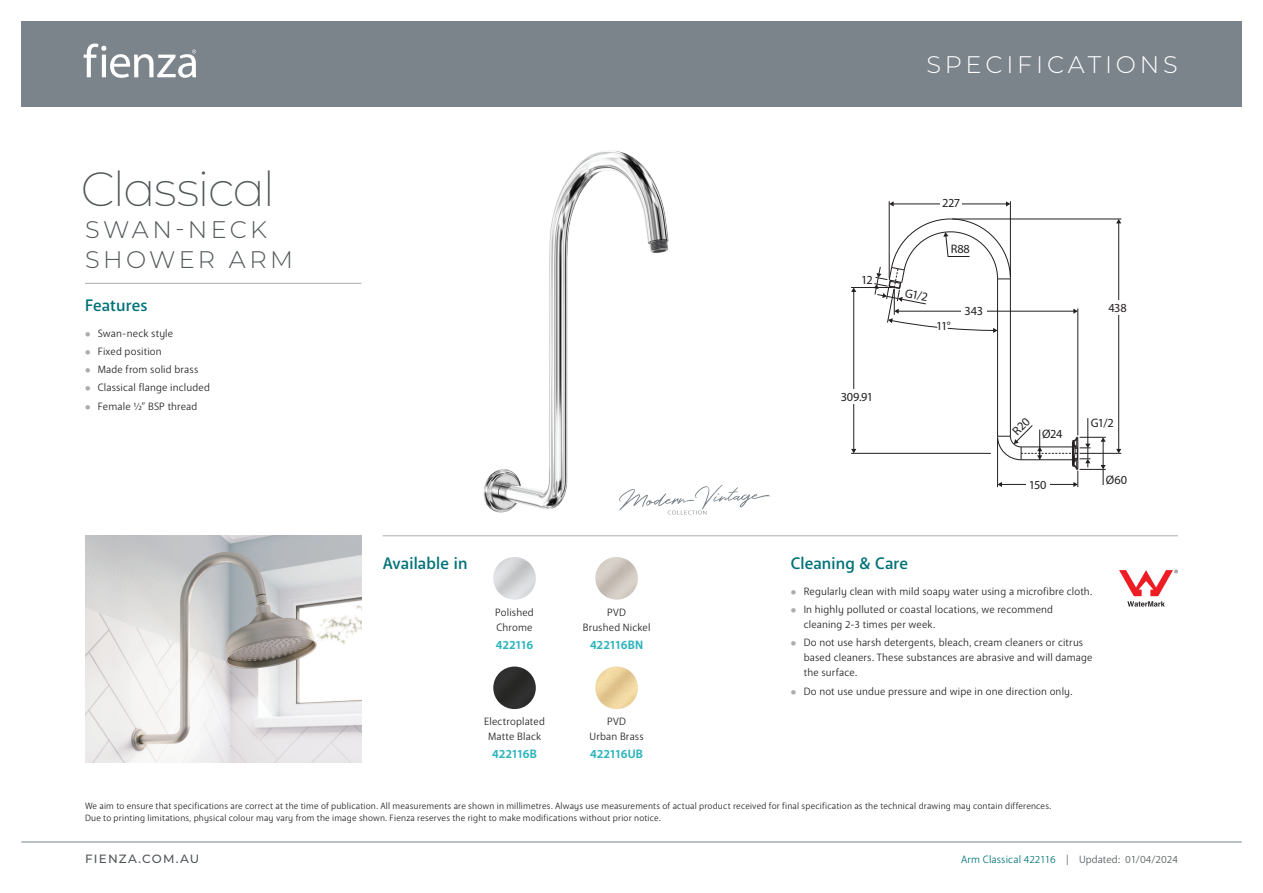
<style>
.page{position:relative;width:1263px;height:893px;background:#fff}
.page>*{position:absolute;margin:0;border:0;box-sizing:border-box;transform-origin:0 0}
.t1{font:200 48px "Montserrat";letter-spacing:-.035em;color:#525759}
.t2{font:300 24px/30px "Montserrat";letter-spacing:.135em;color:#525759}
.t3{font:300 24px "Montserrat";letter-spacing:.16em;color:#fff}
.t4{font:500 16.5px "Anago";letter-spacing:.005em;color:#007277}
.t5{font:12.3px "Myriad Pro";letter-spacing:-.025em;color:#231f20}
.t6{font:700 12px "Anago";letter-spacing:-.015em;color:#2eb5bc}
.t7{font:500 12px "Montserrat";letter-spacing:.1em;color:#525759}
.t8{font:10.5px/15px "Anago";letter-spacing:.01em;color:#231f20}
.t9{font:10.5px "Anago";color:#525759}
.t10{font:9px/12px "Anago";letter-spacing:.015em;color:#231f20}
.s1{font-weight:500;font-size:7.5px;color:#a9adb1}
.s2{color:#007277}
</style>
<div class="page">
<hr style="left:997px;top:279px;width:1px;height:157px;background:#231f20">
<hr style="left:1010px;top:279px;width:1px;height:157px;background:#231f20">
<hr style="left:851px;top:453px;width:140px;height:1px;background:#231f20">
<hr style="left:898px;top:311px;width:176px;height:1px;background:#231f20">
<svg style="left:1073px;top:309px;width:4px;height:5px"></svg>
<hr style="left:851px;top:287px;width:41px;height:1px;background:#231f20">
<hr style="left:1077px;top:308px;width:1px;height:127px;background:#231f20">
<hr style="left:1079px;top:453px;width:42px;height:1px;background:#231f20">
<hr style="left:889px;top:201px;width:1px;height:77px;background:#231f20">
<hr style="left:1010px;top:201px;width:1px;height:76px;background:#231f20">
<hr style="left:952px;top:219px;width:169px;height:1px;background:#231f20">
<hr style="left:1118px;top:223px;width:1px;height:227px;background:#231f20">
<svg style="left:1116px;top:449px;width:5px;height:4px"></svg>
<svg style="left:1116px;top:219px;width:5px;height:4px"></svg>
<hr style="left:893px;top:204px;width:114px;height:1px;background:#231f20">
<svg style="left:889px;top:201px;width:5px;height:5px"></svg>
<svg style="left:1006px;top:201px;width:4px;height:5px"></svg>
<hr style="left:853px;top:291px;width:1px;height:159px;background:#231f20">
<svg style="left:851px;top:449px;width:5px;height:4px"></svg>
<svg style="left:851px;top:287px;width:5px;height:5px"></svg>
<svg style="left:873px;top:216px;width:138px;height:117px"></svg>
<div style="left:1106px;top:300px;width:23px;height:15px;background:#fff"></div>
<div style="left:840px;top:389px;width:34px;height:15px;background:#fff"></div>
<div style="left:961px;top:303px;width:26px;height:15px;background:#fff"></div>
<div style="left:940px;top:196px;width:22px;height:15px;background:#fff"></div>
<img style="left:493px;top:557px;width:43px;height:43px;border-radius:21px">
<img style="left:493px;top:666px;width:43px;height:43px;border-radius:21px">
<img style="left:595px;top:557px;width:43px;height:43px;border-radius:21px">
<img style="left:483px;top:150px;width:186px;height:363px">
<svg style="left:1119px;top:570px;width:59px;height:37px"></svg>
<img style="left:595px;top:666px;width:43px;height:43px;border-radius:21px">
<hr style="left:85px;top:283px;width:276px;height:1px;background:#a9adb1">
<hr style="left:383px;top:535px;width:795px;height:1px;background:#a9adb1">
<svg style="left:619px;top:485px;width:151px;height:29px"></svg>
<div style="left:21px;top:21px;width:1221px;height:85px;background:#7b848b"></div>
<svg style="left:84px;top:43px;width:112px;height:35px"></svg>
<hr style="left:21px;top:842px;width:1221px;height:1px;background:#7b848b">
<img style="left:85px;top:536px;width:276px;height:226px">
<svg style="left:997px;top:417px;width:109px;height:70px"></svg>
<h1 class="t1" style="left:81px;top:157px;width:196px">Classical</h1>
<h2 class="t2" style="left:85px;top:214px;width:210px">SWAN-NECK<br>SHOWER ARM</h2>
<h3 class="t4" style="left:85px;top:295px;width:64px">Features</h3>
<p class="t8" style="left:85px;top:326px;width:90px"><span class="s1">●</span> Swan-neck style</p>
<p class="t8" style="left:85px;top:344px;width:78px"><span class="s1">●</span> Fixed position</p>
<p class="t8" style="left:85px;top:362px;width:115px"><span class="s1">●</span> Made from solid brass</p>
<p class="t8" style="left:85px;top:380px;width:126px"><span class="s1">●</span> Classical flange included</p>
<p class="t8" style="left:85px;top:399px;width:114px"><span class="s1">●</span> Female ½” BSP thread</p>
<h3 class="t4" style="left:383px;top:553px;width:86px">Available in</h3>
<p class="t8" style="left:495px;top:605px;width:40px">Polished<br>Chrome</p>
<p class="t6" style="left:496px;top:637px;width:39px">422116</p>
<p class="t8" style="left:484px;top:714px;width:62px;text-align:center">Electroplated<br>Matte Black</p>
<p class="t6" style="left:492px;top:747px;width:46px">422116B</p>
<p class="t8" style="left:583px;top:605px;width:69px;text-align:center">PVD<br>Brushed Nickel</p>
<p class="t6" style="left:590px;top:637px;width:55px">422116BN</p>
<p class="t8" style="left:589px;top:714px;width:56px;text-align:center">PVD<br>Urban Brass</p>
<p class="t6" style="left:590px;top:747px;width:54px">422116UB</p>
<h2 class="t3" style="left:926px;top:48px;width:253px">SPECIFICATIONS</h2>
<p class="t5" style="left:942px;top:196px;width:20px">227</p>
<p class="t5" style="left:861px;top:272px;width:13px">12</p>
<p class="t5" style="left:841px;top:389px;width:34px">309.91</p>
<p class="t5" style="left:951px;top:241px;width:21px">R88</p>
<p class="t5" style="left:907px;top:285px;width:25px;rotate:11deg">G1/2</p>
<p class="t5" style="left:936px;top:319px;width:16px">11°</p>
<p class="t5" style="left:964px;top:303px;width:20px">343</p>
<p class="t5" style="left:1108px;top:300px;width:20px">438</p>
<p class="t5" style="left:1042px;top:426px;width:22px">Ø24</p>
<p class="t5" style="left:1029px;top:477px;width:19px">150</p>
<p class="t5" style="left:1091px;top:415px;width:25px">G1/2</p>
<p class="t5" style="left:1106px;top:473px;width:23px">Ø60</p>
<h3 class="t4" style="left:791px;top:553px;width:119px">Cleaning &amp; Care</h3>
<p class="t8" style="left:791px;top:584px;width:303px"><span class="s1">●</span> Regularly clean with mild soapy water using a microfibre cloth.</p>
<p class="t8" style="left:804px;top:602px;width:251px;text-indent:-13px"><span class="s1">●</span> In highly polluted or coastal locations, we recommend cleaning 2-3 times per week.</p>
<p class="t8" style="left:804px;top:635px;width:290px;text-indent:-13px"><span class="s1">●</span> Do not use harsh detergents, bleach, cream cleaners or citrus based cleaners. These substances are abrasive and will damage the surface.</p>
<p class="t8" style="left:791px;top:684px;width:283px"><span class="s1">●</span> Do not use undue pressure and wipe in one direction only.</p>
<p class="t10" style="left:85px;top:800px;width:968px">We aim to ensure that specifications are correct at the time of publication. All measurements are shown in millimetres. Always use measurements of actual product received for final specification as the technical drawing may contain differences.<br>Due to printing limitations, physical colour may vary from the image shown. Fienza reserves the right to make modifications without prior notice.</p>
<p class="t7" style="left:85px;top:851px;width:116px">FIENZA.COM.AU</p>
<p class="t9" style="left:961px;top:853px;width:218px"><span class="s2">Arm Classical 422116</span> | Updated: 01/04/2024</p>
</div>
